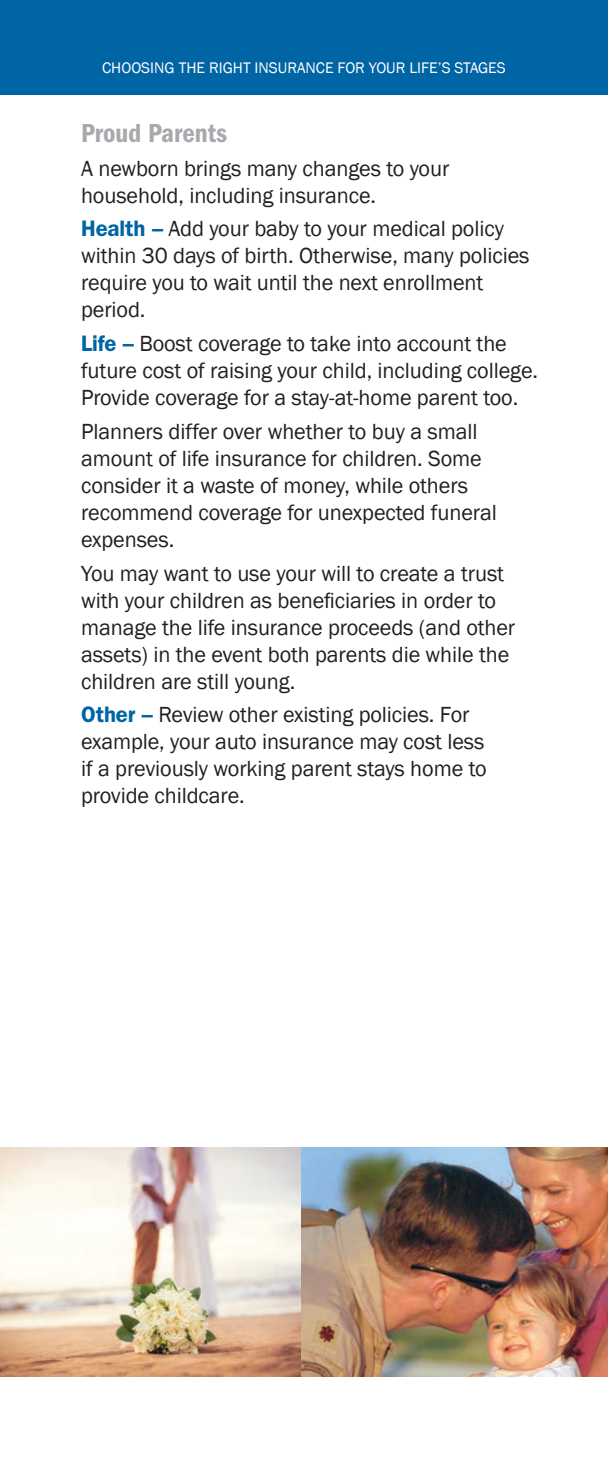
<style>
.page{position:relative;width:608px;height:1458px;background:#fff}
.page>*{position:absolute;margin:0;border:0;box-sizing:border-box;transform-origin:0 0}
._00_HEAD_grey{font:600 condensed 27px "Franklin Gothic";color:#a8a9ad}
._01_BODY_1_blk{font:22.5px/27px "Franklin Gothic";letter-spacing:-.005em;color:#231f20}
.t1{font:15.75px "Franklin Gothic";color:#fff}
.s1{font-weight:600;color:#0065a4}
</style>
<div class="page">
<div style="left:0;top:0;width:608px;height:94px;background:#0065a4"></div>
<img style="left:0;top:1148px;width:302px;height:229px">
<img style="left:302px;top:1148px;width:306px;height:229px">
<p class="t1" style="left:102px;top:58px;width:405px">CHOOSING THE RIGHT INSURANCE FOR YOUR LIFE’S STAGES</p>
<p class="_00_HEAD_grey" style="left:81px;top:117px;width:147px">Proud Parents</p>
<p class="_01_BODY_1_blk" style="left:81px;top:155px;width:370px">A newborn brings many changes to your household, including insurance.</p>
<p class="_01_BODY_1_blk" style="left:81px;top:216px;width:450px"><span class="s1">Health –</span> Add your baby to your medical policy within 30 days of birth. Otherwise, many policies require you to wait until the next enrollment period.</p>
<p class="_01_BODY_1_blk" style="left:81px;top:330px;width:458px"><span class="s1">Life –</span> Boost coverage to take into account the future cost of raising your child, including college.<br>Provide coverage for a stay-at-home parent too.</p>
<p class="_01_BODY_1_blk" style="left:81px;top:418px;width:417px">Planners differ over whether to buy a small amount of life insurance for children. Some consider it a waste of money, while others recommend coverage for unexpected funeral expenses.</p>
<p class="_01_BODY_1_blk" style="left:81px;top:560px;width:435px">You may want to use your will to create a trust with your children as beneficiaries in order to manage the life insurance proceeds (and other assets) in the event both parents die while the children are still young.</p>
<p class="_01_BODY_1_blk" style="left:81px;top:702px;width:407px"><span class="s1">Other –</span> Review other existing policies. For example, your auto insurance may cost less if a previously working parent stays home to provide childcare.</p>
</div>
